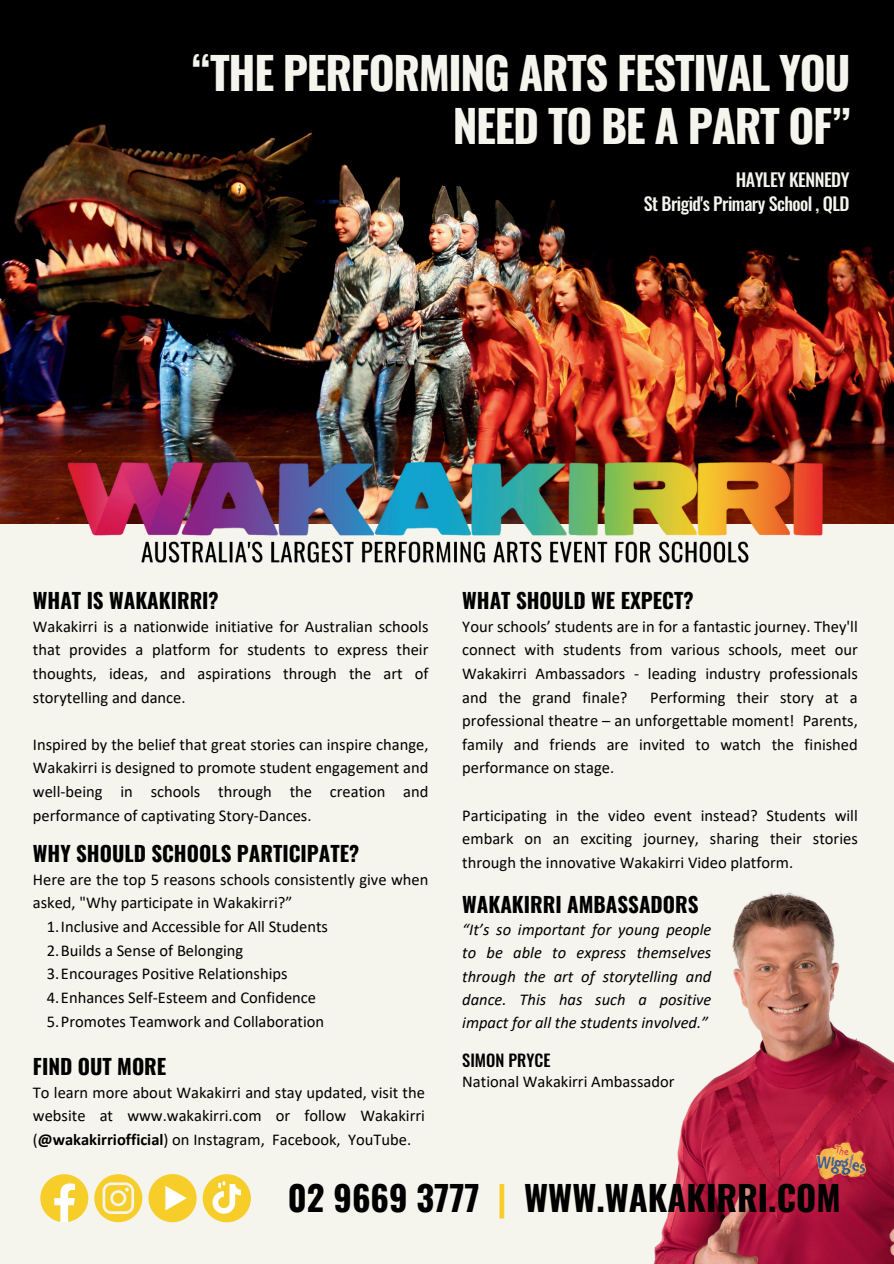
<style>
.page{position:relative;width:894px;height:1264px;background:#fff}
.page>*{position:absolute;margin:0;border:0;box-sizing:border-box;transform-origin:0 0}
.t1{font:700 44.4px/52.8px "Oswald";letter-spacing:-.03em;color:#f5f5ee;text-align:right}
.t2{font:700 34.5px "Oswald";color:#000}
.t3{font:700 21px "Oswald";color:#000}
.t4{font:500 18px/24.8px "Oswald";letter-spacing:-.03em;color:#f5f5ee;text-align:right}
.t5{font:16.5px/23.7px "Calibri";color:#000;text-align:justify}
.t6{font:italic 16.5px/23.2px "Calibri";color:#000;text-align:justify}
.t7{font:500 16.5px "Oswald";color:#000}
.s1{font-weight:700}
.s2{color:#f6cd29}
</style>
<div class="page">
<div style="left:0;top:0;width:893px;height:1263px;background:#f5f5ee"></div>
<img style="left:0;top:0;width:893px;height:523px">
<img style="left:65px;top:430px;width:762px;height:133px">
<div style="left:203px;top:1174px;width:48px;height:48px;background:#f6cd29;border-radius:50%"></div>
<svg style="left:212px;top:1181px;width:29px;height:32px"></svg>
<svg style="left:148px;top:1174px;width:48px;height:48px"></svg>
<svg style="left:94px;top:1174px;width:48px;height:48px"></svg>
<svg style="left:40px;top:1174px;width:48px;height:48px"></svg>
<img style="left:654px;top:891px;width:239px;height:372px">
<h1 class="t1" style="left:192px;top:42px;width:659px">“THE PERFORMING ARTS FESTIVAL YOU<br>NEED TO BE A PART OF”</h1>
<p class="t4" style="left:643px;top:165px;width:207px">HAYLEY KENNEDY<br>St Brigid's Primary School , QLD</p>
<p class="t3" style="left:33px;top:582px;width:187px">WHAT IS WAKAKIRRI?</p>
<p class="t5" style="left:33px;top:614px;width:397px">Wakakirri is a nationwide initiative for Australian schools that provides a platform for students to express their thoughts, ideas, and aspirations through the art of storytelling and dance.</p>
<p class="t5" style="left:33px;top:732px;width:397px">Inspired by the belief that great stories can inspire change, Wakakirri is designed to promote student engagement and well-being in schools through the creation and performance of captivating Story-Dances.</p>
<p class="t3" style="left:33px;top:835px;width:328px">WHY SHOULD SCHOOLS PARTICIPATE?</p>
<p class="t5" style="left:33px;top:867px;width:397px">Here are the top 5 reasons schools consistently give when</p>
<p class="t5" style="left:33px;top:890px;width:261px">asked, "Why participate in Wakakirri?”</p>
<p class="t5" style="left:47px;top:914px;width:283px">1.Inclusive and Accessible for All Students</p>
<p class="t5" style="left:47px;top:937px;width:198px">2.Builds a Sense of Belonging</p>
<p class="t5" style="left:47px;top:961px;width:242px">3.Encourages Positive Relationships</p>
<p class="t5" style="left:47px;top:985px;width:271px">4.Enhances Self-Esteem and Confidence</p>
<p class="t5" style="left:47px;top:1008px;width:279px">5.Promotes Teamwork and Collaboration</p>
<p class="t3" style="left:33px;top:1048px;width:135px">FIND OUT MORE</p>
<p class="t5" style="left:33px;top:1080px;width:393px">To learn more about Wakakirri and stay updated, visit the website at www.wakakirri.com or follow Wakakirri (<span class="s1">@wakakirriofficial</span>) on Instagram, Facebook, YouTube.</p>
<p class="t3" style="left:462px;top:582px;width:233px">WHAT SHOULD WE EXPECT?</p>
<p class="t5" style="left:462px;top:614px;width:397px">Your schools’ students are in for a fantastic journey. They'll connect with students from various schools, meet our Wakakirri Ambassadors - leading industry professionals and the grand finale?</p>
<p class="t5" style="left:462px;top:684px;width:397px;text-indent:188px">Performing their story at a professional theatre – an unforgettable moment! Parents, family and friends are invited to watch the finished performance on stage.</p>
<p class="t5" style="left:462px;top:803px;width:397px">Participating in the video event instead? Students will embark on an exciting journey, sharing their stories through the innovative Wakakirri Video platform.</p>
<p class="t3" style="left:462px;top:886px;width:238px">WAKAKIRRI AMBASSADORS</p>
<p class="t6" style="left:462px;top:917px;width:250px">“It’s so important for young people to be able to express themselves through the art of storytelling and dance. This has such a positive impact for all the students involved.”</p>
<p class="t7" style="left:462px;top:1045px;width:90px">SIMON PRYCE</p>
<p class="t5" style="left:462px;top:1069px;width:214px">National Wakakirri Ambassador</p>
<h2 class="t2" style="left:288px;top:1166px;width:554px">02 9669 3777 <span class="s2">|</span> WWW.WAKAKIRRI.COM</h2>
</div>
